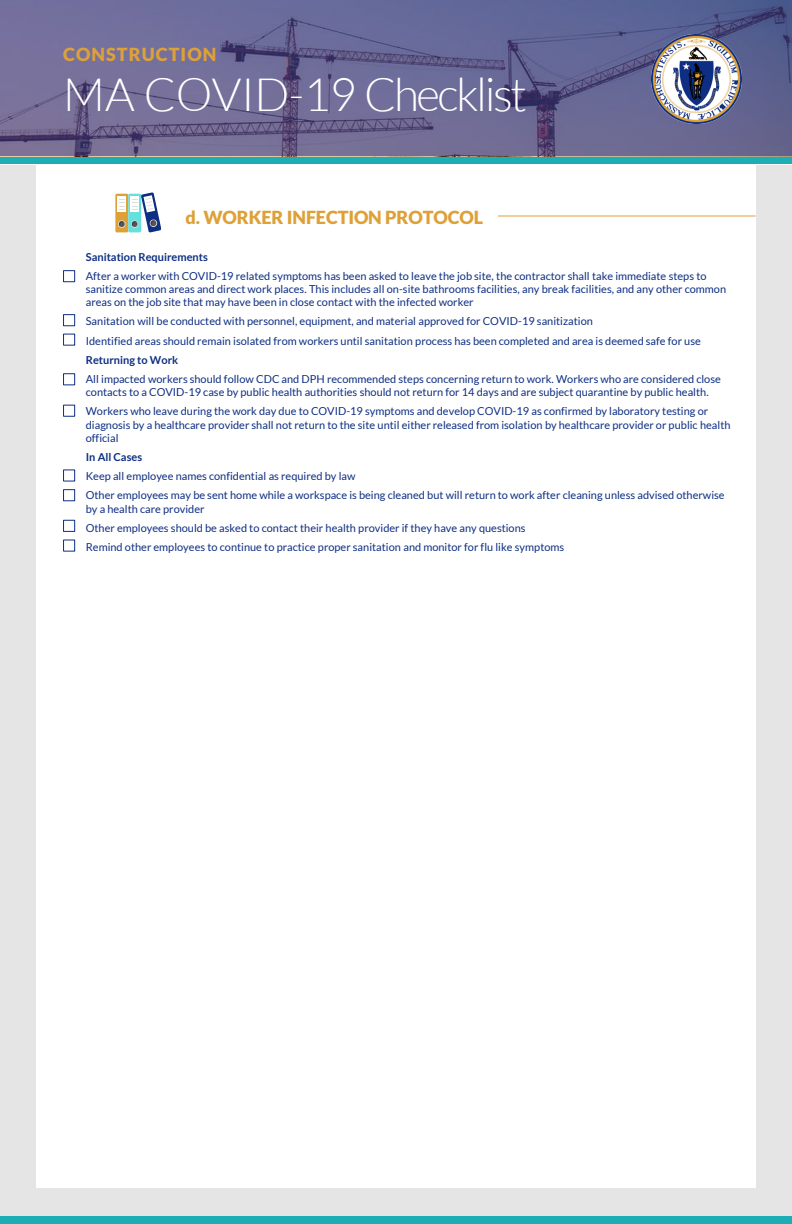
<style>
.page{position:relative;width:792px;height:1224px;background:#fff}
.page>*{position:absolute;margin:0;border:0;box-sizing:border-box;transform-origin:0 0}
.t1{font:300 46px "Lato";letter-spacing:-.055em;color:#fff}
.t2{font:900 18px "Lato";letter-spacing:-.005em;color:#dea138}
.t3{font:900 18px "Lato";letter-spacing:.055em;color:#dea138}
.t4{font:11px/13.2px "Lato";color:#0d2e82}
.t5{font:700 11px "Lato";color:#0d2e82}
</style>
<div class="page">
<div style="left:0;top:165px;width:792px;height:1052px;background:#e5e5e5"></div>
<div style="left:36px;top:165px;width:720px;height:1023px;background:#fff"></div>
<div style="left:0;top:156px;width:792px;height:7px;background:#1cadb5"></div>
<div style="left:0;top:1217px;width:792px;height:7px;background:#1cadb5"></div>
<div style="left:0;top:0;width:792px;height:156px;background:#38388f;opacity:.6"></div>
<img style="left:652px;top:34px;width:89px;height:90px">
<svg style="left:115px;top:194px;width:13px;height:38px"></svg>
<svg style="left:118px;top:193px;width:43px;height:39px"></svg>
<div style="left:63px;top:270px;width:12px;height:12px;border:1px solid #0d2e82"></div>
<div style="left:63px;top:314px;width:12px;height:12px;border:1px solid #0d2e82"></div>
<div style="left:63px;top:334px;width:12px;height:11px;border:1px solid #0d2e82"></div>
<div style="left:63px;top:373px;width:12px;height:12px;border:1px solid #0d2e82"></div>
<div style="left:63px;top:405px;width:12px;height:11px;border:1px solid #0d2e82"></div>
<div style="left:63px;top:470px;width:12px;height:11px;border:1px solid #0d2e82"></div>
<div style="left:63px;top:489px;width:12px;height:12px;border:1px solid #0d2e82"></div>
<div style="left:63px;top:520px;width:12px;height:12px;border:1px solid #0d2e82"></div>
<div style="left:63px;top:540px;width:12px;height:11px;border:1px solid #0d2e82"></div>
<hr style="left:498px;top:216px;width:258px;height:1px;background:#dea138">
<p class="t3" style="left:63px;top:44px;width:155px">CONSTRUCTION</p>
<h2 class="t1" style="left:63px;top:70px;width:465px">MA COVID-19 Checklist</h2>
<p class="t2" style="left:186px;top:207px;width:299px">d. WORKER INFECTION PROTOCOL</p>
<p class="t5" style="left:86px;top:250px;width:124px">Sanitation Requirements</p>
<p class="t4" style="left:86px;top:269px;width:642px">After a worker with COVID-19 related symptoms has been asked to leave the job site, the contractor shall take immediate steps to sanitize common areas and direct work places. This includes all on-site bathrooms facilities, any break facilities, and any other common areas on the job site that may have been in close contact with the infected worker</p>
<p class="t4" style="left:86px;top:315px;width:509px">Sanitation will be conducted with personnel, equipment, and material approved for COVID-19 sanitization</p>
<p class="t4" style="left:86px;top:334px;width:617px">Identified areas should remain isolated from workers until sanitation process has been completed and area is deemed safe for use</p>
<p class="t5" style="left:86px;top:354px;width:94px">Returning to Work</p>
<p class="t4" style="left:86px;top:372px;width:637px">All impacted workers should follow CDC and DPH recommended steps concerning return to work. Workers who are considered close contacts to a COVID-19 case by public health authorities should not return for 14 days and are subject quarantine by public health.</p>
<p class="t4" style="left:86px;top:405px;width:646px">Workers who leave during the work day due to COVID-19 symptoms and develop COVID-19 as confirmed by laboratory testing or diagnosis by a healthcare provider shall not return to the site until either released from isolation by healthcare provider or public health official</p>
<p class="t5" style="left:86px;top:451px;width:58px">In All Cases</p>
<p class="t4" style="left:86px;top:470px;width:271px">Keep all employee names confidential as required by law</p>
<p class="t4" style="left:86px;top:489px;width:640px">Other employees may be sent home while a workspace is being cleaned but will return to work after cleaning unless advised otherwise by a health care provider</p>
<p class="t4" style="left:86px;top:521px;width:441px">Other employees should be asked to contact their health provider if they have any questions</p>
<p class="t4" style="left:86px;top:540px;width:480px">Remind other employees to continue to practice proper sanitation and monitor for flu like symptoms</p>
</div>
